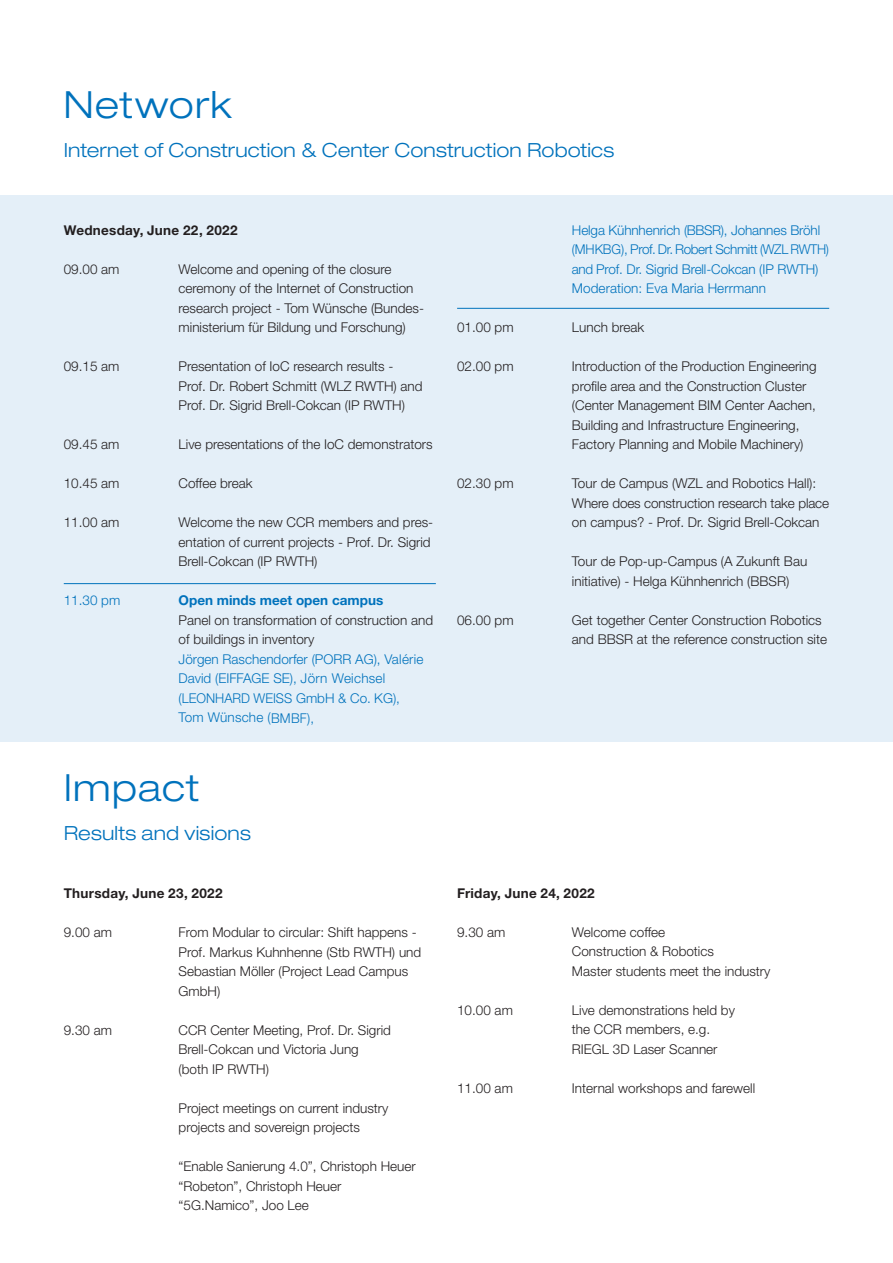
<style>
.page{position:relative;width:893px;height:1263px;background:#fff}
.page>*{position:absolute;margin:0;border:0;box-sizing:border-box;transform-origin:0 0}
.t1{font:300 expanded 37.5px "Helvetica Neue LT Std";letter-spacing:.03em;color:#0072bc}
.t2{font:300 expanded 19.5px "Helvetica Neue LT Std";letter-spacing:.005em;color:#0072bc}
.t3{font:300 13.5px/19.5px "Helvetica Neue LT Std";color:#231f20}
.t4{font:300 13.5px/19.5px "Helvetica Neue LT Std";color:#0072bc}
.t5{font:700 13.5px "Helvetica Neue LT Std";letter-spacing:.02em;color:#231f20}
.t6{font:700 13.5px "Helvetica Neue LT Std";color:#0072bc}
</style>
<div class="page">
<div style="left:0;top:196px;width:893px;height:546px;background:#e4eff8"></div>
<hr style="left:64px;top:583px;width:372px;height:1px;background:#0072bc">
<hr style="left:457px;top:308px;width:372px;height:1px;background:#0072bc">
<h1 class="t1" style="left:64px;top:82px;width:170px">Network</h1>
<h2 class="t2" style="left:64px;top:138px;width:552px">Internet of Construction &amp; Center Construction Robotics</h2>
<p class="t5" style="left:64px;top:222px;width:175px">Wednesday, June 22, 2022</p>
<p class="t3" style="left:64px;top:259px;width:57px">09.00 am</p>
<p class="t3" style="left:179px;top:259px;width:247px">Welcome and opening of the closure ceremony of the Internet of Construction research project - Tom Wünsche (Bundes&shy;ministerium für Bildung und Forschung)</p>
<p class="t3" style="left:64px;top:357px;width:57px">09.15 am</p>
<p class="t3" style="left:179px;top:357px;width:245px">Presentation of IoC research results -<br>Prof. Dr. Robert Schmitt (WLZ RWTH) and<br>Prof. Dr. Sigrid Brell-Cokcan (IP RWTH)</p>
<p class="t3" style="left:64px;top:435px;width:57px">09.45 am</p>
<p class="t3" style="left:179px;top:435px;width:256px">Live presentations of the IoC demonstrators</p>
<p class="t3" style="left:64px;top:474px;width:57px">10.45 am</p>
<p class="t3" style="left:179px;top:474px;width:76px">Coffee break</p>
<p class="t3" style="left:64px;top:513px;width:57px">11.00 am</p>
<p class="t3" style="left:179px;top:513px;width:256px">Welcome the new CCR members and pres&shy;entation of current projects - Prof. Dr. Sigrid<br>Brell-Cokcan (IP RWTH)</p>
<p class="t4" style="left:64px;top:591px;width:58px">11.30 pm</p>
<p class="t6" style="left:179px;top:592px;width:206px">Open minds meet open campus</p>
<p class="t3" style="left:179px;top:610px;width:256px">Panel on transformation of construction and of buildings in inventory</p>
<p class="t4" style="left:179px;top:649px;width:246px">Jörgen Raschendorfer (PORR AG), Valérie<br>David (EIFFAGE SE), Jörn Weichsel (LEONHARD WEISS GmbH &amp; Co. KG),<br>Tom Wünsche (BMBF),</p>
<h1 class="t1" style="left:64px;top:765px;width:137px">Impact</h1>
<h2 class="t2" style="left:64px;top:821px;width:189px">Results and visions</h2>
<p class="t5" style="left:64px;top:885px;width:160px">Thursday, June 23, 2022</p>
<p class="t3" style="left:64px;top:922px;width:50px">9.00 am</p>
<p class="t3" style="left:179px;top:922px;width:244px">From Modular to circular: Shift happens -<br>Prof. Markus Kuhnhenne (Stb RWTH) und<br>Sebastian Möller (Project Lead Campus<br>GmbH)</p>
<p class="t3" style="left:64px;top:1020px;width:50px">9.30 am</p>
<p class="t3" style="left:179px;top:1020px;width:214px">CCR Center Meeting, Prof. Dr. Sigrid<br>Brell-Cokcan und Victoria Jung (both IP RWTH)</p>
<p class="t3" style="left:179px;top:1098px;width:211px">Project meetings on current industry projects and sovereign projects</p>
<p class="t3" style="left:179px;top:1156px;width:239px">“Enable Sanierung 4.0”, Christoph Heuer “Robeton”, Christoph Heuer “5G.Namico”, Joo Lee</p>
<p class="t4" style="left:572px;top:220px;width:259px">Helga Kühnhenrich (BBSR), Johannes Bröhl (MHKBG), Prof. Dr. Robert Schmitt (WZL RWTH) and Prof. Dr. Sigrid Brell-Cokcan (IP RWTH)<br>Moderation: Eva Maria Herrmann</p>
<p class="t3" style="left:457px;top:318px;width:58px">01.00 pm</p>
<p class="t3" style="left:572px;top:318px;width:74px">Lunch break</p>
<p class="t3" style="left:457px;top:357px;width:58px">02.00 pm</p>
<p class="t3" style="left:572px;top:357px;width:246px">Introduction of the Production Engineering profile area and the Construction Cluster (Center Management BIM Center Aachen, Building and Infrastructure Engineering, Factory Planning and Mobile Machinery)</p>
<p class="t3" style="left:457px;top:474px;width:58px">02.30 pm</p>
<p class="t3" style="left:572px;top:474px;width:259px">Tour de Campus (WZL and Robotics Hall):<br>Where does construction research take place on campus? - Prof. Dr. Sigrid Brell-Cokcan</p>
<p class="t3" style="left:572px;top:552px;width:237px">Tour de Pop-up-Campus (A Zukunft Bau initiative) - Helga Kühnhenrich (BBSR)</p>
<p class="t3" style="left:457px;top:610px;width:58px">06.00 pm</p>
<p class="t3" style="left:572px;top:610px;width:257px">Get together Center Construction Robotics and BBSR at the reference construction site</p>
<p class="t5" style="left:457px;top:885px;width:139px">Friday, June 24, 2022</p>
<p class="t3" style="left:457px;top:922px;width:50px">9.30 am</p>
<p class="t3" style="left:572px;top:922px;width:200px">Welcome coffee<br>Construction &amp; Robotics<br>Master students meet the industry</p>
<p class="t3" style="left:457px;top:1000px;width:57px">10.00 am</p>
<p class="t3" style="left:572px;top:1000px;width:165px">Live demonstrations held by the CCR members, e.g.<br>RIEGL 3D Laser Scanner</p>
<p class="t3" style="left:457px;top:1078px;width:57px">11.00 am</p>
<p class="t3" style="left:572px;top:1078px;width:185px">Internal workshops and farewell</p>
</div>
